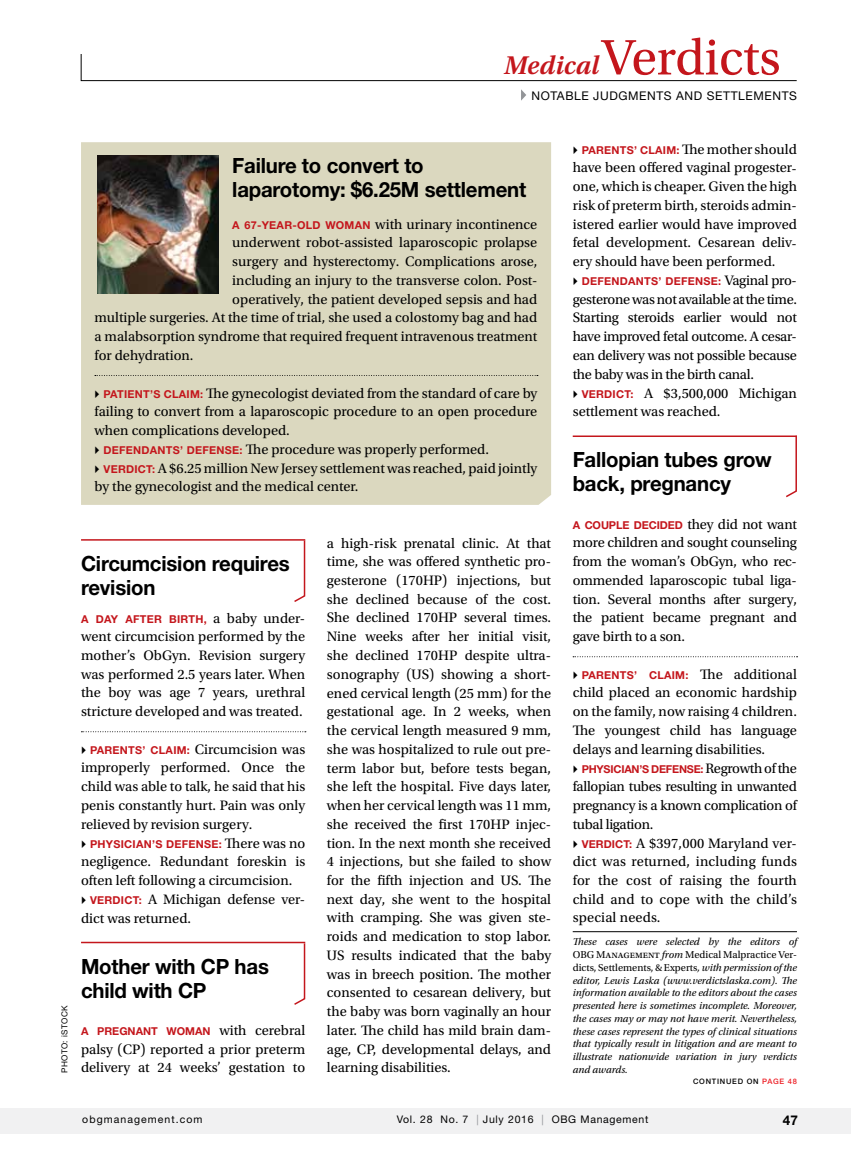
<style>
.page{position:relative;width:851px;height:1161px;background:#fff}
.page>*{position:absolute;margin:0;border:0;box-sizing:border-box;transform-origin:0 0}
.t1{font:52.5px "Utopia Std";letter-spacing:-.005em;color:#c4161c}
.t2{font:700 21px/24px "Helvetica Neue LT Std";letter-spacing:-.01em;color:#000}
.t3{font:14.4px/18.8px "Utopia Std";color:#000;text-align:justify}
.t4{font:700 13.5px "Helvetica Neue LT Std";color:#000}
.t5{font:12px "Helvetica Neue LT Std";letter-spacing:.05em;color:#000}
.t6{font:700 10.8px "Helvetica Neue LT Std";letter-spacing:.025em;color:#c4161c}
.t7{font:700 10.8px "Helvetica Neue LT Std";letter-spacing:-.02em;color:#c4161c}
.t8{font:700 10.8px "Helvetica Neue LT Std";letter-spacing:-.01em;color:#c4161c}
.t9{font:700 10.8px "Helvetica Neue LT Std";color:#c4161c}
.t10{font:italic 10.5px/12.8px "Utopia Std";color:#000;text-align:justify}
.t11{font:10.5px "Helvetica Neue LT Std";letter-spacing:.065em;color:#000}
.t12{font:10.5px "Helvetica Neue LT Std";letter-spacing:.1em;color:#000}
.t13{font:8.25px "Helvetica Neue LT Std";letter-spacing:.05em;color:#000}
.t14{font:500 7.5px "Helvetica Neue LT Std";letter-spacing:.1em;color:#000}
.s1{font-weight:600;font-style:italic;font-size:27px}
.s2{font-family:"Helvetica Neue LT Std";font-weight:700;font-size:10.8px;color:#c4161c}
.s3{font-family:"Utopia Std";font-weight:400;font-size:14.4px;color:#000}
.s4{font-style:normal}
.s5{color:#ed1d24}
.s6{color:#939598}
</style>
<div class="page">
<div style="left:0;top:1108px;width:850px;height:26px;background:#f1f1f2"></div>
<svg style="left:521px;top:89px;width:5px;height:12px"></svg>
<svg style="left:80px;top:54px;width:717px;height:27px"></svg>
<div style="left:81px;top:142px;width:470px;height:363px;background:#dbd8bf"></div>
<hr style="left:81px;top:539px;width:224px;height:2px;background:#c4161c">
<svg style="left:81px;top:731px;width:225px;height:1px"></svg>
<hr style="left:81px;top:942px;width:224px;height:1px;background:#c4161c">
<hr style="left:572px;top:436px;width:224px;height:1px;background:#c4161c">
<svg style="left:573px;top:656px;width:224px;height:1px"></svg>
<svg style="left:95px;top:375px;width:443px;height:1px"></svg>
<img style="left:97px;top:155px;width:122px;height:139px">
<svg style="left:292px;top:539px;width:14px;height:63px"></svg>
<svg style="left:292px;top:942px;width:14px;height:63px"></svg>
<svg style="left:784px;top:435px;width:13px;height:63px"></svg>
<hr style="left:572px;top:931px;width:224px;height:1px;background:#000">
<svg style="left:95px;top:390px;width:16px;height:8px"></svg>
<svg style="left:95px;top:446px;width:16px;height:9px"></svg>
<svg style="left:95px;top:465px;width:16px;height:8px"></svg>
<h1 class="t1" style="left:503px;top:29px;width:278px"><span class="s1">Medical</span>Verdicts</h1>
<p class="t5" style="left:531px;top:88px;width:267px">NOTABLE JUDGMENTS AND SETTLEMENTS</p>
<p class="t13" style="left:60px;top:1073px;width:69px;rotate:-90deg">PHOTO: iSTOCK</p>
<h2 class="t2" style="left:232px;top:153px;width:295px">Failure to convert to laparotomy: $6.25M settlement</h2>
<p class="t3" style="left:232px;top:215px;width:306px"><span class="s2">A 67-YEAR-OLD WOMAN</span> with urinary incontinence</p>
<p class="t3" style="left:232px;top:234px;width:306px">underwent robot-assisted laparoscopic prolapse</p>
<p class="t3" style="left:232px;top:252px;width:306px">surgery and hysterectomy. Complications arose,</p>
<p class="t3" style="left:232px;top:271px;width:306px">including an injury to the transverse colon. Post-</p>
<p class="t3" style="left:232px;top:290px;width:306px">operatively, the patient developed sepsis and had</p>
<p class="t3" style="left:95px;top:309px;width:444px">multiple surgeries. At the time of trial, she used a colostomy bag and had</p>
<p class="t3" style="left:95px;top:327px;width:444px">a malabsorption syndrome that required frequent intravenous treatment</p>
<p class="t3" style="left:95px;top:346px;width:100px">for dehydration.</p>
<p class="t3" style="left:104px;top:384px;width:435px"><span class="s2">PATIENT’S CLAIM:</span> The gynecologist deviated from the standard of care by</p>
<p class="t3" style="left:94px;top:402px;width:444px">failing to convert from a laparoscopic procedure to an open procedure</p>
<p class="t3" style="left:94px;top:421px;width:197px">when complications developed.</p>
<p class="t3" style="left:103px;top:440px;width:387px"><span class="s2">DEFENDANTS’ DEFENSE:</span> The procedure was properly performed.</p>
<p class="t3" style="left:103px;top:459px;width:435px"><span class="s2">VERDICT:</span> A $6.25 million New Jersey settlement was reached, paid jointly</p>
<p class="t3" style="left:94px;top:477px;width:265px">by the gynecologist and the medical center.</p>
<h2 class="t2" style="left:81px;top:551px;width:210px">Circumcision requires revision</h2>
<p class="t6" style="left:81px;top:612px;width:226px">A DAY AFTER BIRTH, <span class="s3">a baby under-</span></p>
<p class="t3" style="left:81px;top:627px;width:226px">went circumcision performed by the mother’s ObGyn. Revision surgery was performed 2.5 years later. When the boy was age 7 years, urethral stricture developed and was treated.</p>
<p class="t3" style="left:81px;top:740px;width:226px;text-indent:9px"><span class="s2">PARENTS’ CLAIM:</span> Circumcision was improperly performed. Once the child was able to talk, he said that his penis constantly hurt. Pain was only relieved by revision surgery.</p>
<p class="t6" style="left:90px;top:837px;width:217px">PHYSICIAN’S DEFENSE: <span class="s3">There was no</span></p>
<p class="t3" style="left:81px;top:852px;width:226px">negligence. Redundant foreskin is</p>
<p class="t3" style="left:81px;top:871px;width:213px">often left following a circumcision.</p>
<p class="t3" style="left:90px;top:890px;width:217px"><span class="s2">VERDICT:</span> A Michigan defense ver-</p>
<p class="t3" style="left:81px;top:909px;width:112px">dict was returned.</p>
<h2 class="t2" style="left:81px;top:954px;width:189px">Mother with CP has child with CP</h2>
<p class="t9" style="left:81px;top:1024px;width:226px">A PREGNANT WOMAN <span class="s3">with cerebral</span></p>
<p class="t3" style="left:81px;top:1040px;width:226px">palsy (CP) reported a prior preterm delivery at 24 weeks’ gestation to</p>
<p class="t3" style="left:327px;top:534px;width:226px">a high-risk prenatal clinic. At that time, she was offered synthetic pro&shy;gesterone (170HP) injections, but she declined because of the cost.<br>She declined 170HP several times.<br>Nine weeks after her initial visit, she declined 170HP despite ultra&shy;sonography (US) showing a short&shy;ened cervical length (25 mm) for the gestational age. In 2 weeks, when the cervical length measured 9 mm, she was hospitalized to rule out pre&shy;term labor but, before tests began, she left the hospital. Five days later, when her cervical length was 11 mm, she received the first 170HP injec&shy;tion. In the next month she received 4 injections, but she failed to show for the fifth injection and US. The next day, she went to the hospital with cramping. She was given ste&shy;roids and medication to stop labor.<br>US results indicated that the baby was in breech position. The mother consented to cesarean delivery, but the baby was born vaginally an hour later. The child has mild brain dam&shy;age, CP, developmental delays, and learning disabilities.</p>
<p class="t3" style="left:572px;top:140px;width:226px;text-indent:9px"><span class="s2">PARENTS’ CLAIM:</span> The mother should have been offered vaginal progester&shy;one, which is cheaper. Given the high risk of preterm birth, steroids admin&shy;istered earlier would have improved fetal development. Cesarean deliv&shy;ery should have been performed.</p>
<p class="t6" style="left:581px;top:274px;width:217px">DEFENDANTS’ DEFENSE: <span class="s3">Vaginal pro-</span></p>
<p class="t3" style="left:572px;top:290px;width:226px">gesterone was not available at the time.<br>Starting steroids earlier would not have improved fetal outcome. A cesar&shy;ean delivery was not possible because the baby was in the birth canal.</p>
<p class="t3" style="left:572px;top:384px;width:226px;text-indent:9px"><span class="s2">VERDICT:</span> A $3,500,000 Michigan settlement was reached.</p>
<h2 class="t2" style="left:572px;top:447px;width:201px">Fallopian tubes grow back, pregnancy</h2>
<p class="t8" style="left:572px;top:518px;width:226px">A COUPLE DECIDED <span class="s3">they did not want</span></p>
<p class="t3" style="left:572px;top:534px;width:226px">more children and sought counseling from the woman’s ObGyn, who rec&shy;ommended laparoscopic tubal liga&shy;tion. Several months after surgery, the patient became pregnant and gave birth to a son.</p>
<p class="t6" style="left:581px;top:668px;width:217px">PARENTS’ CLAIM: <span class="s3">The additional</span></p>
<p class="t3" style="left:572px;top:684px;width:226px">child placed an economic hardship on the family, now raising 4 children.<br>The youngest child has language delays and learning disabilities.</p>
<p class="t7" style="left:581px;top:762px;width:217px">PHYSICIAN’S DEFENSE: <span class="s3">Regrowth of the</span></p>
<p class="t3" style="left:572px;top:777px;width:226px">fallopian tubes resulting in unwanted pregnancy is a known complication of tubal ligation.</p>
<p class="t3" style="left:572px;top:834px;width:226px;text-indent:9px"><span class="s2">VERDICT:</span> A $397,000 Maryland ver&shy;dict was returned, including funds for the cost of raising the fourth child and to cope with the child’s special needs.</p>
<p class="t10" style="left:572px;top:936px;width:226px">These cases were selected by the editors of <span class="s4">OBG Management</span> from <span class="s4">Medical Malpractice Ver&shy;dicts, Settlements, &amp; Experts</span>, with permission of the editor, Lewis Laska (www.verdictslaska.com). The information available to the editors about the cases presented here is sometimes incomplete. Moreover, the cases may or may not have merit. Nevertheless, these cases represent the types of clinical situations that typically result in litigation and are meant to illustrate nationwide variation in jury verdicts and awards.</p>
<p class="t14" style="left:693px;top:1077px;width:105px">CONTINUED ON <span class="s5">PAGE 48</span></p>
<p class="t12" style="left:82px;top:1114px;width:122px">obgmanagement.com</p>
<p class="t11" style="left:396px;top:1114px;width:253px">Vol. 28 No. 7 <span class="s6">|</span> July 2016 <span class="s6">|</span> OBG Management</p>
<p class="t4" style="left:782px;top:1112px;width:17px">47</p>
</div>
